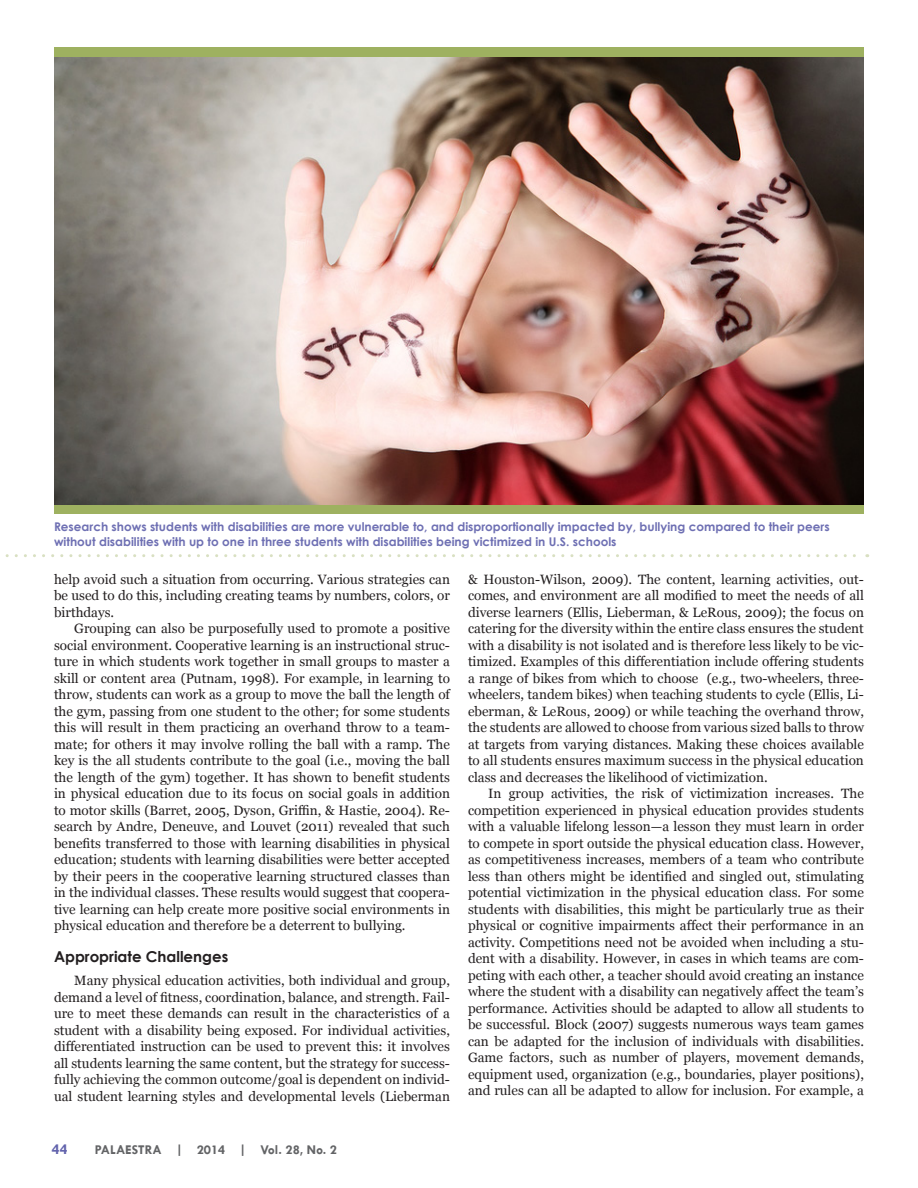
<style>
.page{position:relative;width:918px;height:1188px;background:#fff}
.page>*{position:absolute;margin:0;border:0;box-sizing:border-box;transform-origin:0 0}
.t1{font:700 15px "Century Gothic";color:#231f20}
.t2{font:700 15px "Tw Cen";color:#6364ad}
.Small_body_text{font:13.5px/16.5px "Georgia";color:#231f20;text-align:justify}
.t3{font:700 13.5px "Tw Cen";color:#636466}
.t4{font:700 12px/14.4px "Century Gothic";color:#2f3192}
</style>
<div class="page">
<svg style="left:5px;top:554px;width:863px;height:3px"></svg>
<div style="left:54px;top:48px;width:810px;height:466px;background:#9eb160"></div>
<img style="left:54px;top:57px;width:810px;height:447px">
<p class="t4" style="left:54px;top:520px;width:777px">Research shows students with disabilities are more vulnerable to, and disproportionally impacted by, bullying compared to their peers without disabilities with up to one in three students with disabilities being victimized in U.S. schools</p>
<p class="Small_body_text" style="left:54px;top:570px;width:397px">help avoid such a situation from occurring. Various strategies can be used to do this, including creating teams by numbers, colors, or birthdays.</p>
<p class="Small_body_text" style="left:54px;top:620px;width:398px;text-indent:20px">Grouping can also be purposefully used to promote a positive social environment. Cooperative learning is an instructional struc&shy;ture in which students work together in small groups to master a skill or content area (Putnam, 1998). For example, in learning to throw, students can work as a group to move the ball the length of the gym, passing from one student to the other; for some students this will result in them practicing an overhand throw to a team&shy;mate; for others it may involve rolling the ball with a ramp. The key is the all students contribute to the goal (i.e., moving the ball the length of the gym) together. It has shown to benefit students in physical education due to its focus on social goals in addition to motor skills (Barret, 2005, Dyson, Griffin, &amp; Hastie, 2004). Re&shy;search by Andre, Deneuve, and Louvet (2011) revealed that such benefits transferred to those with learning disabilities in physical education; students with learning disabilities were better accepted by their peers in the cooperative learning structured classes than in the individual classes. These results would suggest that coopera&shy;tive learning can help create more positive social environments in physical education and therefore be a deterrent to bullying.</p>
<h2 class="t1" style="left:54px;top:947px;width:176px">Appropriate Challenges</h2>
<p class="Small_body_text" style="left:54px;top:972px;width:398px;text-indent:20px">Many physical education activities, both individual and group, demand a level of fitness, coordination, balance, and strength. Fail&shy;ure to meet these demands can result in the characteristics of a student with a disability being exposed. For individual activities, differentiated instruction can be used to prevent this: it involves all students learning the same content, but the strategy for success&shy;fully achieving the common outcome/goal is dependent on individ&shy;ual student learning styles and developmental levels (Lieberman</p>
<p class="t2" style="left:52px;top:1140px;width:17px">44</p>
<p class="t3" style="left:95px;top:1142px;width:244px">PALAESTRA | 2014 | Vol. 28, No. 2</p>
<p class="Small_body_text" style="left:468px;top:570px;width:397px">&amp; Houston-Wilson, 2009). The content, learning activities, out&shy;comes, and environment are all modified to meet the needs of all diverse learners (Ellis, Lieberman, &amp; LeRous, 2009); the focus on catering for the diversity within the entire class ensures the student with a disability is not isolated and is therefore less likely to be vic&shy;timized. Examples of this differentiation include offering students a range of bikes from which to choose (e.g., two-wheelers, three&shy;wheelers, tandem bikes) when teaching students to cycle (Ellis, Li&shy;eberman, &amp; LeRous, 2009) or while teaching the overhand throw, the students are allowed to choose from various sized balls to throw at targets from varying distances. Making these choices available to all students ensures maximum success in the physical education class and decreases the likelihood of victimization.</p>
<p class="Small_body_text" style="left:468px;top:785px;width:398px;text-indent:20px">In group activities, the risk of victimization increases. The competition experienced in physical education provides students with a valuable lifelong lesson—a lesson they must learn in order to compete in sport outside the physical education class. However, as competitiveness increases, members of a team who contribute less than others might be identified and singled out, stimulating potential victimization in the physical education class. For some students with disabilities, this might be particularly true as their physical or cognitive impairments affect their performance in an activity. Competitions need not be avoided when including a stu&shy;dent with a disability. However, in cases in which teams are com&shy;peting with each other, a teacher should avoid creating an instance where the student with a disability can negatively affect the team’s performance. Activities should be adapted to allow all students to be successful. Block (2007) suggests numerous ways team games can be adapted for the inclusion of individuals with disabilities.<br>Game factors, such as number of players, movement demands, equipment used, organization (e.g., boundaries, player positions), and rules can all be adapted to allow for inclusion. For example, a</p>
</div>
